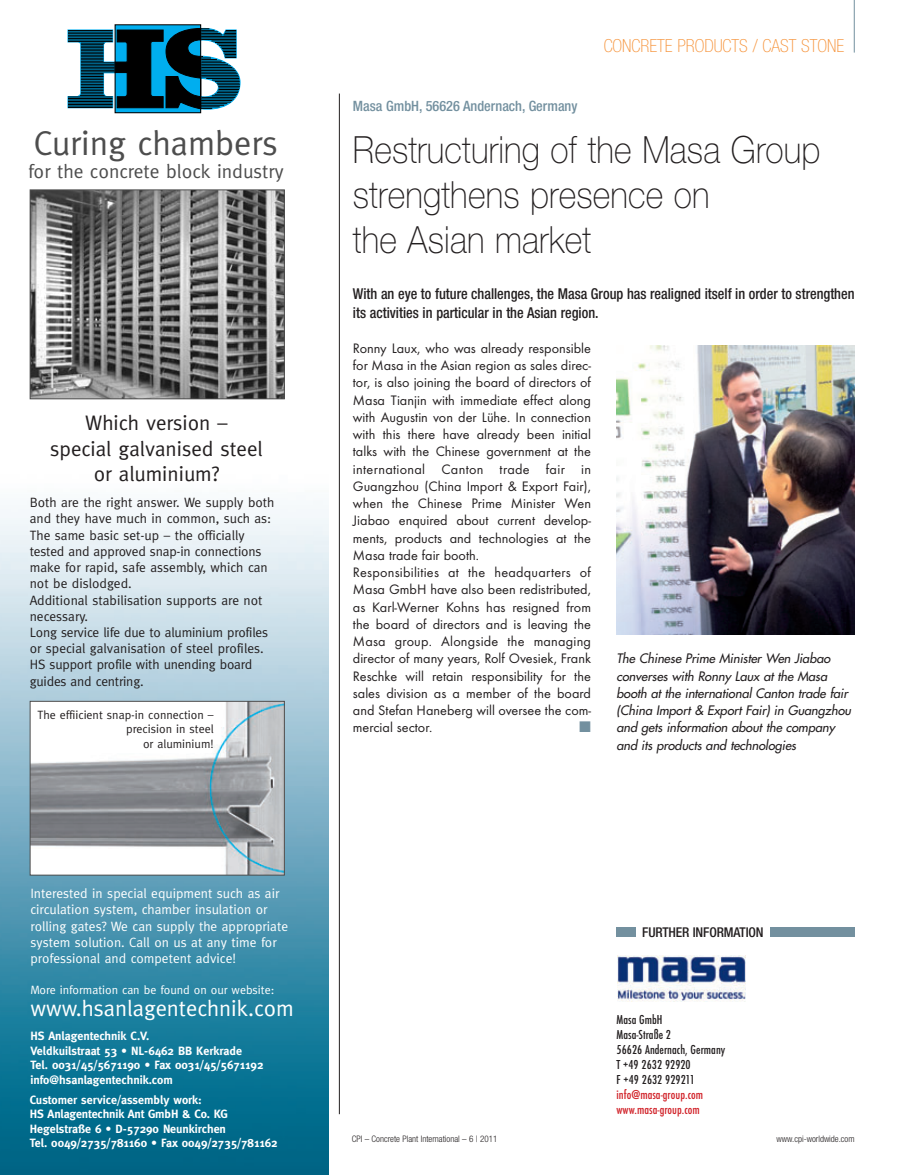
<style>
.page{position:relative;width:918px;height:1175px;background:#fff}
.page>*{position:absolute;margin:0;border:0;box-sizing:border-box;transform-origin:0 0}
.t1{font:100 37.5px/45px "Helvetica Neue";letter-spacing:.005em;color:#231f20;scale:.9 1}
.t2{font:34.5px "Meta Normal+CAYVMC";color:#4d4d4d}
.t3{font:22.5px "Meta Normal+CAYVMC";color:#fff}
.t4{font:21px/25.2px "Meta Normal+CAYVMC";color:#231f20;text-align:center}
.t5{font:19.5px "Meta Normal+CAYVMC";color:#4d4d4d}
.t6{font:100 condensed 18px "Helvetica Neue";color:#f69238}
.t7{font:500 condensed 15px/18.8px "Helvetica Neue";color:#231f20;scale:.95 1}
.t8{font:14.25px/17.2px "Futura T";color:#231f20}
.t9{font:500 condensed 14.25px "Helvetica Neue";color:#73909f}
.t10{font:14.25px "European Pi Three";color:#73909f}
.t11{font:13.5px/16.2px "Meta Normal+CAYVMC";color:#231f20}
.t12{font:13.5px/16.2px "Meta Normal+CAYVMC";color:#fff}
.t13{font:500 condensed 13.5px/15px "Futura T";letter-spacing:.005em;color:#231f20}
.t14{font:500 condensed 13.5px/15px "Futura T";letter-spacing:.005em;color:#d1232a}
.t15{font:500 condensed 13.5px "Helvetica Neue";letter-spacing:-.01em;color:#231f20}
.t16{font:italic 12.75px/17.2px "Futura";letter-spacing:-.005em;color:#231f20}
.t17{font:12px/14.4px "Meta Bold+NLWCCT";color:#fff}
.t18{font:12px/14.4px "Meta Normal+CAYVMC";color:#231f20;text-align:right}
.t19{font:12px "Meta Normal+CAYVMC";color:#fff}
.t20{font:300 condensed 9px "Helvetica Neue";color:#231f20}
</style>
<div class="page">
<hr style="left:854px;top:0;width:1px;height:53px;background:#73909f">
<img style="left:617px;top:955px;width:129px;height:47px">
<div style="left:617px;top:927px;width:19px;height:10px;background:#73909f"></div>
<div style="left:770px;top:927px;width:85px;height:10px;background:#73909f"></div>
<img style="left:617px;top:345px;width:238px;height:290px">
<hr style="left:339px;top:94px;width:1px;height:1020px;background:#231f20">
<img style="left:0;top:189px;width:328px;height:986px">
<img style="left:32px;top:703px;width:251px;height:170px">
<div style="left:30px;top:701px;width:255px;height:174px;border:1px solid #4d4d4d"></div>
<div style="left:115px;top:25px;width:86px;height:88px;background:#00aeef"></div>
<div style="left:115px;top:24px;width:86px;height:89px;border:1px solid #000"></div>
<svg style="left:68px;top:28px;width:172px;height:83px"></svg>
<img style="left:32px;top:191px;width:251px;height:206px">
<div style="left:30px;top:189px;width:255px;height:210px;border:1px solid #4d4d4d"></div>
<h2 class="t2" style="left:34px;top:130px;width:246px">Curing chambers</h2>
<h3 class="t5" style="left:28px;top:163px;width:257px">for the concrete block industry</h3>
<h3 class="t4" style="left:50px;top:412px;width:214px">Which version –<br>special galvanised steel or aluminium?</h3>
<p class="t11" style="left:30px;top:495px;width:246px">Both are the right answer. We supply both and they have much in common, such as:<br>The same basic set-up – the officially tested and approved snap-in connections make for rapid, safe assembly, which can not be dislodged.<br>Additional stabilisation supports are not necessary.<br>Long service life due to aluminium profiles or special galvanisation of steel profiles.<br>HS support profile with unending board guides and centring.</p>
<p class="t18" style="left:37px;top:708px;width:178px">The effiicient snap-in connection – precision in steel<br>or aluminium!</p>
<p class="t12" style="left:31px;top:886px;width:259px">Interested in special equipment such as air circulation system, chamber insulation or rolling gates? We can supply the appropriate system solution. Call on us at any time for professional and competent advice!</p>
<p class="t19" style="left:31px;top:985px;width:245px">More information can be found on our website:</p>
<h3 class="t3" style="left:31px;top:1000px;width:265px">www.hsanlagentechnik.com</h3>
<p class="t17" style="left:31px;top:1029px;width:234px">HS Anlagentechnik C.V.<br>Veldkuilstraat 53 • NL-6462 BB Kerkrade<br>Tel. 0031/45/5671190 • Fax 0031/45/5671192 info@hsanlagentechnik.com</p>
<p class="t17" style="left:30px;top:1093px;width:249px">Customer service/assembly work:<br>HS Anlagentechnik Ant GmbH &amp; Co. KG Hegelstraße 6 • D-57290 Neunkirchen<br>Tel. 0049/2735/781160 • Fax 0049/2735/781162</p>
<p class="t9" style="left:353px;top:101px;width:226px">Masa GmbH, 56626 Andernach, Germany</p>
<p class="t6" style="left:604px;top:39px;width:242px">CONCRETE PRODUCTS / CAST STONE</p>
<h1 class="t1" style="left:353px;top:130px;width:521px">Restructuring of the Masa Group strengthens presence on<br>the Asian market</h1>
<p class="t7" style="left:353px;top:285px;width:530px">With an eye to future challenges, the Masa Group has realigned itself in order to strengthen its activities in particular in the Asian region.</p>
<p class="t8" style="left:353px;top:341px;width:240px">Ronny Laux, who was already responsible for Masa in the Asian region as sales direc&shy;tor, is also joining the board of directors of Masa Tianjin with immediate effect along with Augustin von der Lühe. In connection with this there have already been initial talks with the Chinese government at the international Canton trade fair in Guangzhou (China Import &amp; Export Fair), when the Chinese Prime Minister Wen Jiabao enquired about current develop&shy;ments, products and technologies at the Masa trade fair booth.<br>Responsibilities at the headquarters of Masa GmbH have also been redistributed, as Karl-Werner Kohns has resigned from the board of directors and is leaving the Masa group. Alongside the managing director of many years, Rolf Ovesiek, Frank Reschke will retain responsibility for the sales division as a member of the board and Stefan Haneberg will oversee the com&shy;mercial sector.</p>
<p class="t10" style="left:579px;top:719px;width:13px">-</p>
<p class="t16" style="left:617px;top:651px;width:238px">The Chinese Prime Minister Wen Jiabao converses with Ronny Laux at the Masa booth at the international Canton trade fair (China Import &amp; Export Fair) in Guangzhou and gets information about the company and its products and technologies</p>
<p class="t15" style="left:642px;top:927px;width:123px">FURTHER INFORMATION</p>
<p class="t13" style="left:617px;top:1013px;width:110px">Masa GmbH<br>Masa-Straße 2<br>56626 Andernach, Germany<br>T +49 2632 92920<br>F +49 2632 929211</p>
<p class="t14" style="left:617px;top:1088px;width:88px">info@masa-group.com www.masa-group.com</p>
<p class="t20" style="left:352px;top:1135px;width:147px">CPI – Concrete Plant International – 6 | 2011</p>
<p class="t20" style="left:777px;top:1135px;width:79px">www.cpi-worldwide.com</p>
</div>
